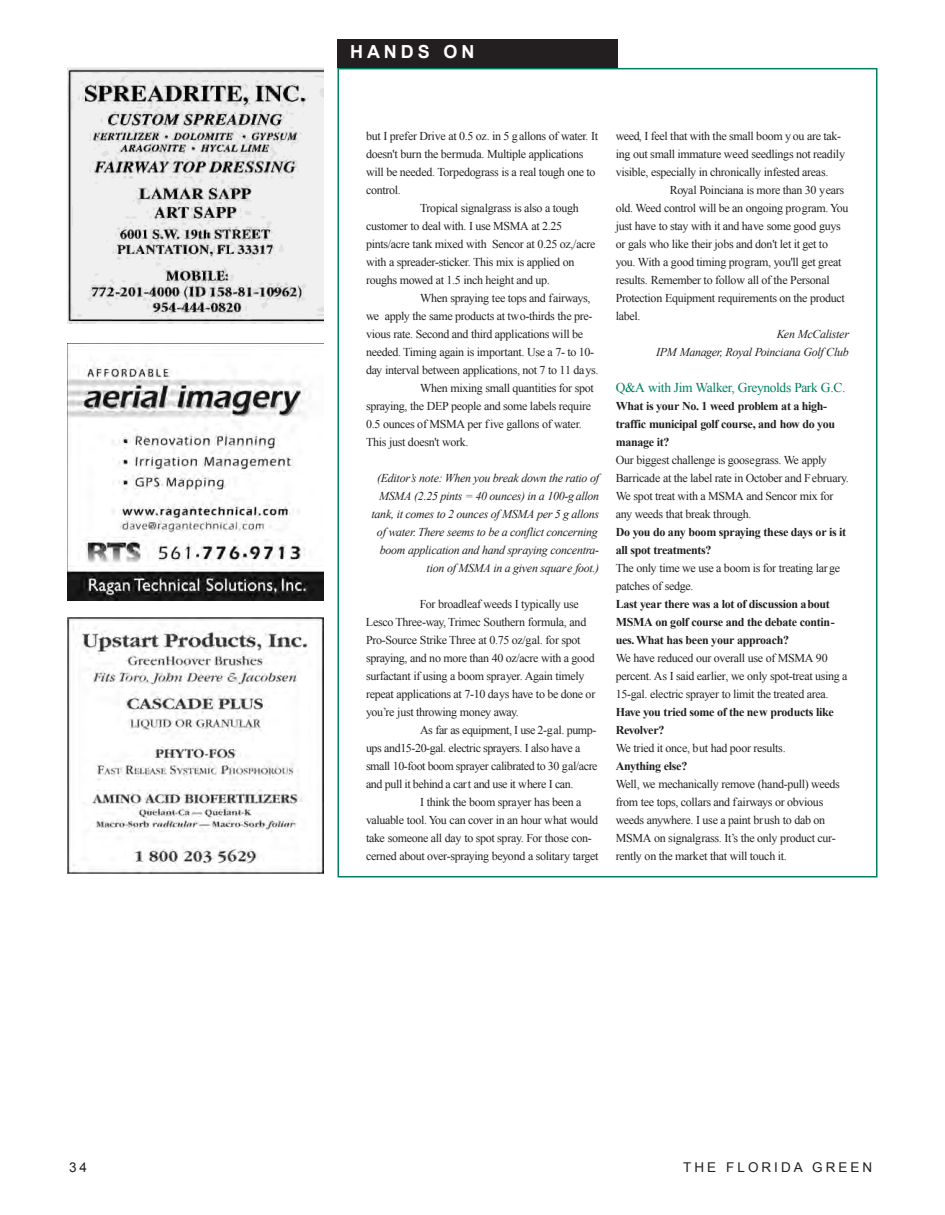
<style>
.page{position:relative;width:945px;height:1215px;background:#fff}
.page>*{position:absolute;margin:0;border:0;box-sizing:border-box;transform-origin:0 0}
.t1{font:700 18px "Arial";letter-spacing:.22em;color:#fff}
.t2{font:13.5px "Times New Roman";letter-spacing:-.025em;color:#008061}
.t3{font:13.5px "Arial";letter-spacing:.22em;color:#231f20}
.t4{font:12px/18px "Times New Roman";letter-spacing:-.025em;color:#231f20}
.t5{font:700 12px/18px "Times New Roman";letter-spacing:-.025em;color:#231f20}
.t6{font:italic 12px/18px "Times New Roman";letter-spacing:-.025em;color:#231f20;text-align:right}
</style>
<div class="page">
<div style="left:338px;top:39px;width:280px;height:29px;background:#231f20"></div>
<img style="left:68px;top:617px;width:256px;height:257px">
<img style="left:68px;top:68px;width:256px;height:256px">
<img style="left:68px;top:354px;width:256px;height:246px">
<h1 class="t1" style="left:350px;top:40px;width:126px">HANDS ON</h1>
<p class="t4" style="left:366px;top:126px;width:234px">but I prefer Drive at 0.5 oz. in 5 gallons of water. It</p>
<p class="t4" style="left:366px;top:144px;width:219px">doesn't burn the bermuda. Multiple applications</p>
<p class="t4" style="left:366px;top:162px;width:231px">will be needed. Torpedograss is a real tough one to</p>
<p class="t4" style="left:366px;top:180px;width:36px">control.</p>
<p class="t4" style="left:420px;top:198px;width:160px">Tropical signalgrass is also a tough</p>
<p class="t4" style="left:366px;top:216px;width:198px">customer to deal with. I use MSMA at 2.25</p>
<p class="t4" style="left:366px;top:234px;width:231px">pints/acre tank mixed with Sencor at 0.25 oz,/acre</p>
<p class="t4" style="left:366px;top:252px;width:210px">with a spreader-sticker. This mix is applied on</p>
<p class="t4" style="left:366px;top:270px;width:185px">roughs mowed at 1.5 inch height and up.</p>
<p class="t4" style="left:420px;top:288px;width:172px">When spraying tee tops and fairways,</p>
<p class="t4" style="left:366px;top:306px;width:228px">we apply the same products at two-thirds the pre-</p>
<p class="t4" style="left:366px;top:324px;width:219px">vious rate. Second and third applications will be</p>
<p class="t4" style="left:366px;top:342px;width:230px">needed. Timing again is important. Use a 7- to 10-</p>
<p class="t4" style="left:366px;top:360px;width:234px">day interval between applications, not 7 to 11 days.</p>
<p class="t4" style="left:420px;top:378px;width:175px">When mixing small quantities for spot</p>
<p class="t4" style="left:366px;top:396px;width:227px">spraying, the DEP people and some labels require</p>
<p class="t4" style="left:366px;top:414px;width:217px">0.5 ounces of MSMA per f ive gallons of water.</p>
<p class="t4" style="left:366px;top:432px;width:104px">This just doesn't work.</p>
<p class="t6" style="left:372px;top:468px;width:229px">(Editor’s note: When you break down the ratio of MSMA (2.25 pints = 40 ounces) in a 100-g allon tank, it comes to 2 ounces of MSMA per 5 g allons of water. There seems to be a conflict concerning boom application and hand spraying concentra&shy;tion of MSMA in a given square foot.)</p>
<p class="t4" style="left:420px;top:594px;width:160px">For broadleaf weeds I typically use</p>
<p class="t4" style="left:366px;top:612px;width:222px">Lesco Three-way, Trimec Southern formula, and</p>
<p class="t4" style="left:366px;top:630px;width:216px">Pro-Source Strike Three at 0.75 oz/gal. for spot</p>
<p class="t4" style="left:366px;top:648px;width:230px">spraying, and no more than 40 oz/acre with a good</p>
<p class="t4" style="left:366px;top:666px;width:220px">surfactant if using a boom sprayer. Again timely</p>
<p class="t4" style="left:366px;top:684px;width:231px">repeat applications at 7-10 days have to be done or</p>
<p class="t4" style="left:366px;top:702px;width:154px">you’re just throwing money away.</p>
<p class="t4" style="left:420px;top:720px;width:178px">As far as equipment, I use 2-gal. pump-</p>
<p class="t4" style="left:366px;top:738px;width:216px">ups and15-20-gal. electric sprayers. I also have a</p>
<p class="t4" style="left:366px;top:756px;width:233px">small 10-foot boom sprayer calibrated to 30 gal/acre</p>
<p class="t4" style="left:366px;top:774px;width:209px">and pull it behind a cart and use it where I can.</p>
<p class="t4" style="left:420px;top:792px;width:163px">I think the boom sprayer has been a</p>
<p class="t4" style="left:366px;top:810px;width:234px">valuable tool. You can cover in an hour what would</p>
<p class="t4" style="left:366px;top:828px;width:227px">take someone all day to spot spray. For those con-</p>
<p class="t4" style="left:366px;top:846px;width:234px">cerned about over-spraying beyond a solitary target</p>
<p class="t4" style="left:616px;top:126px;width:227px">weed, I feel that with the small boom y ou are tak-</p>
<p class="t4" style="left:616px;top:144px;width:231px">ing out small immature weed seedlings not readily</p>
<p class="t4" style="left:616px;top:162px;width:214px">visible, especially in chronically infested areas.</p>
<p class="t4" style="left:670px;top:180px;width:176px">Royal Poinciana is more than 30 years</p>
<p class="t4" style="left:616px;top:198px;width:234px">old. Weed control will be an ongoing program. You</p>
<p class="t4" style="left:616px;top:216px;width:227px">just have to stay with it and have some good guys</p>
<p class="t4" style="left:616px;top:234px;width:214px">or gals who like their jobs and don't let it get to</p>
<p class="t4" style="left:616px;top:252px;width:227px">you. With a good timing program, you'll get great</p>
<p class="t4" style="left:616px;top:270px;width:215px">results. Remember to follow all of the Personal</p>
<p class="t4" style="left:616px;top:288px;width:231px">Protection Equipment requirements on the product</p>
<p class="t4" style="left:616px;top:306px;width:26px">label.</p>
<p class="t6" style="left:656px;top:324px;width:194px">Ken McCalister<br>IPM Manager, Royal Poinciana Golf Club</p>
<p class="t2" style="left:616px;top:378px;width:231px">Q&amp;A with Jim Walker, Greynolds Park G.C.</p>
<p class="t5" style="left:616px;top:396px;width:221px">What is your No. 1 weed problem at a high&shy;traffic municipal golf course, and how do you manage it?</p>
<p class="t4" style="left:616px;top:450px;width:235px">Our biggest challenge is goosegrass. We apply Barricade at the label rate in October and February.<br>We spot treat with a MSMA and Sencor mix for any weeds that break through.</p>
<p class="t5" style="left:616px;top:522px;width:232px">Do you do any boom spraying these days or is it all spot treatments?</p>
<p class="t4" style="left:616px;top:558px;width:226px">The only time we use a boom is for treating large patches of sedge.</p>
<p class="t5" style="left:616px;top:594px;width:221px">Last year there was a lot of discussion about<br>MSMA on golf course and the debate contin&shy;ues.What has been your approach?</p>
<p class="t4" style="left:616px;top:648px;width:233px">We have reduced our overall use of MSMA 90 percent. As I said earlier, we only spot-treat using a<br>15-gal. electric sprayer to limit the treated area.</p>
<p class="t5" style="left:616px;top:702px;width:220px">Have you tried some of the new products like<br>Revolver?</p>
<p class="t4" style="left:616px;top:738px;width:171px">We tried it once, but had poor results.</p>
<p class="t5" style="left:616px;top:756px;width:73px">Anything else?</p>
<p class="t4" style="left:616px;top:774px;width:226px">Well, we mechanically remove (hand-pull) weeds from tee tops, collars and fairways or obvious weeds anywhere. I use a paint brush to dab on MSMA on signalgrass. It’s the only product cur&shy;rently on the market that will touch it.</p>
<p class="t3" style="left:69px;top:1159px;width:20px">34</p>
<p class="t3" style="left:683px;top:1159px;width:190px">THE FLORIDA GREEN</p>
</div>
